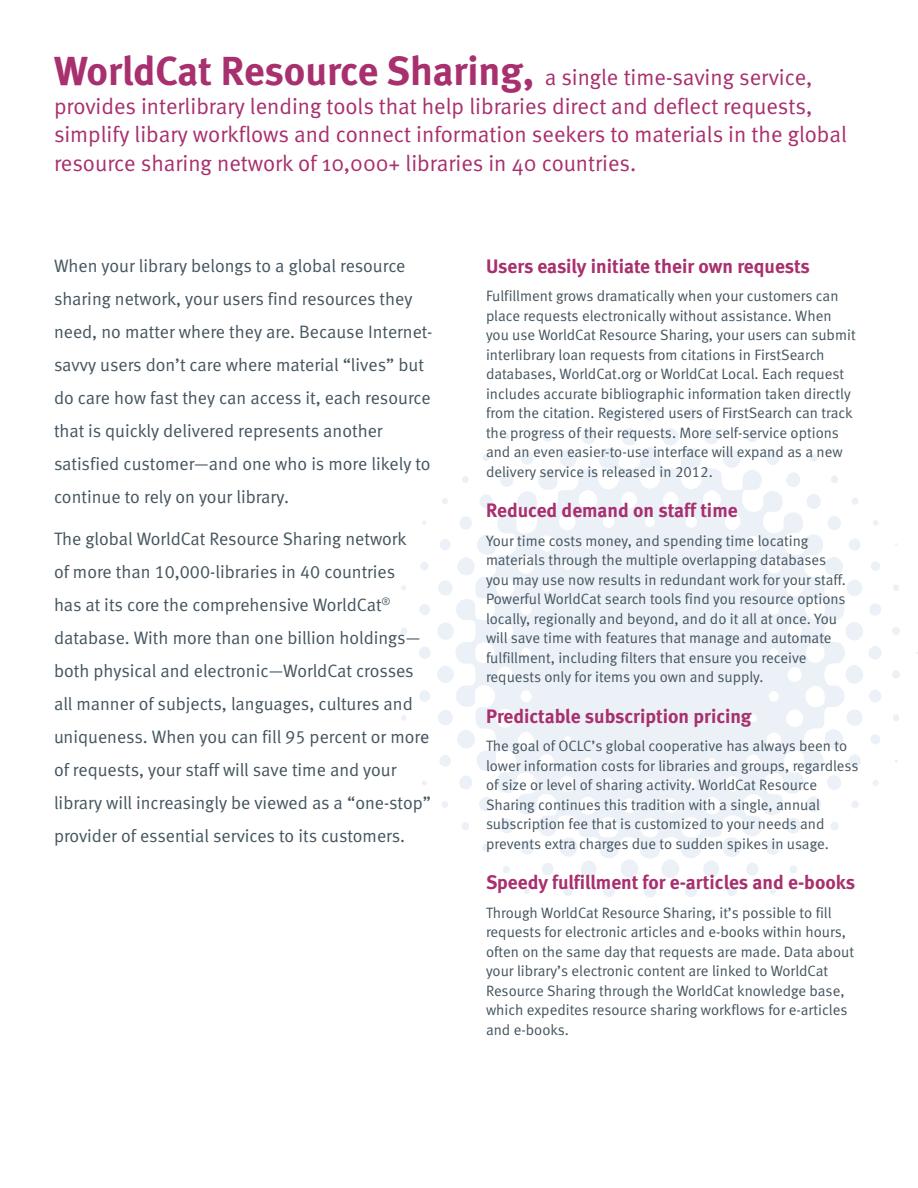
<style>
.page{position:relative;width:918px;height:1188px;background:#fff}
.page>*{position:absolute;margin:0;border:0;box-sizing:border-box;transform-origin:0 0}
.Intro__Red__-_15_19{font:22.5px/28.5px "Meta Normal";color:#a8306e}
.Subhead__Bold__Red{font:19.5px "Meta Bold LF";color:#a8306e}
.BODY_TEXT_-_10_12{font:18px/33px "Meta Normal LF";color:#45555f}
.BODY_TEXT_-_10_12-2{font:15px/19.5px "Meta Normal LF";color:#45555f}
.s1{font-family:"Meta Bold LF";font-size:40.5px}
</style>
<div class="page">
<svg style="left:401px;top:389px;width:517px;height:547px"></svg>
<p class="Intro__Red__-_15_19" style="left:54px;top:63px;width:794px"><span class="s1">WorldCat Resource Sharing,</span> a single time-saving service, provides interlibrary lending tools that help libraries direct and deflect requests, simplify libary workflows and connect information seekers to materials in the global resource sharing network of 10,000+ libraries in 40 countries.</p>
<p class="BODY_TEXT_-_10_12" style="left:54px;top:249px;width:380px">When your library belongs to a global resource sharing network, your users find resources they need, no matter where they are. Because Internet&shy;savvy users don’t care where material “lives” but do care how fast they can access it, each resource that is quickly delivered represents another satisfied customer—and one who is more likely to continue to rely on your library.</p>
<p class="BODY_TEXT_-_10_12" style="left:54px;top:522px;width:379px">The global WorldCat Resource Sharing network<br>of more than 10,000-libraries in 40 countries<br>has at its core the comprehensive WorldCat<sup>® </sup>database. With more than one billion holdings— both physical and electronic—WorldCat crosses all manner of subjects, languages, cultures and uniqueness. When you can fill 95 percent or more of requests, your staff will save time and your library will increasingly be viewed as a “one-stop” provider of essential services to its customers.</p>
<p class="Subhead__Bold__Red" style="left:486px;top:254px;width:325px">Users easily initiate their own requests</p>
<p class="BODY_TEXT_-_10_12-2" style="left:486px;top:286px;width:371px">Fulfillment grows dramatically when your customers can place requests electronically without assistance. When you use WorldCat Resource Sharing, your users can submit interlibrary loan requests from citations in FirstSearch databases, WorldCat.org or WorldCat Local. Each request includes accurate bibliographic information taken directly from the citation. Registered users of FirstSearch can track the progress of their requests. More self-service options and an even easier-to-use interface will expand as a new delivery service is released in 2012.</p>
<p class="Subhead__Bold__Red" style="left:486px;top:499px;width:253px">Reduced demand on staff time</p>
<p class="BODY_TEXT_-_10_12-2" style="left:486px;top:530px;width:362px">Your time costs money, and spending time locating materials through the multiple overlapping databases you may use now results in redundant work for your staff.<br>Powerful WorldCat search tools find you resource options locally, regionally and beyond, and do it all at once. You will save time with features that manage and automate fulfillment, including filters that ensure you receive requests only for items you own and supply.</p>
<p class="Subhead__Bold__Red" style="left:486px;top:704px;width:267px">Predictable subscription pricing</p>
<p class="BODY_TEXT_-_10_12-2" style="left:486px;top:736px;width:374px">The goal of OCLC’s global cooperative has always been to lower information costs for libraries and groups, regardless of size or level of sharing activity. WorldCat Resource Sharing continues this tradition with a single, annual subscription fee that is customized to your needs and prevents extra charges due to sudden spikes in usage.</p>
<p class="Subhead__Bold__Red" style="left:486px;top:871px;width:371px">Speedy fulfillment for e-articles and e-books</p>
<p class="BODY_TEXT_-_10_12-2" style="left:486px;top:902px;width:369px">Through WorldCat Resource Sharing, it’s possible to fill requests for electronic articles and e-books within hours, often on the same day that requests are made. Data about your library’s electronic content are linked to WorldCat Resource Sharing through the WorldCat knowledge base, which expedites resource sharing workflows for e-articles and e-books.</p>
</div>
